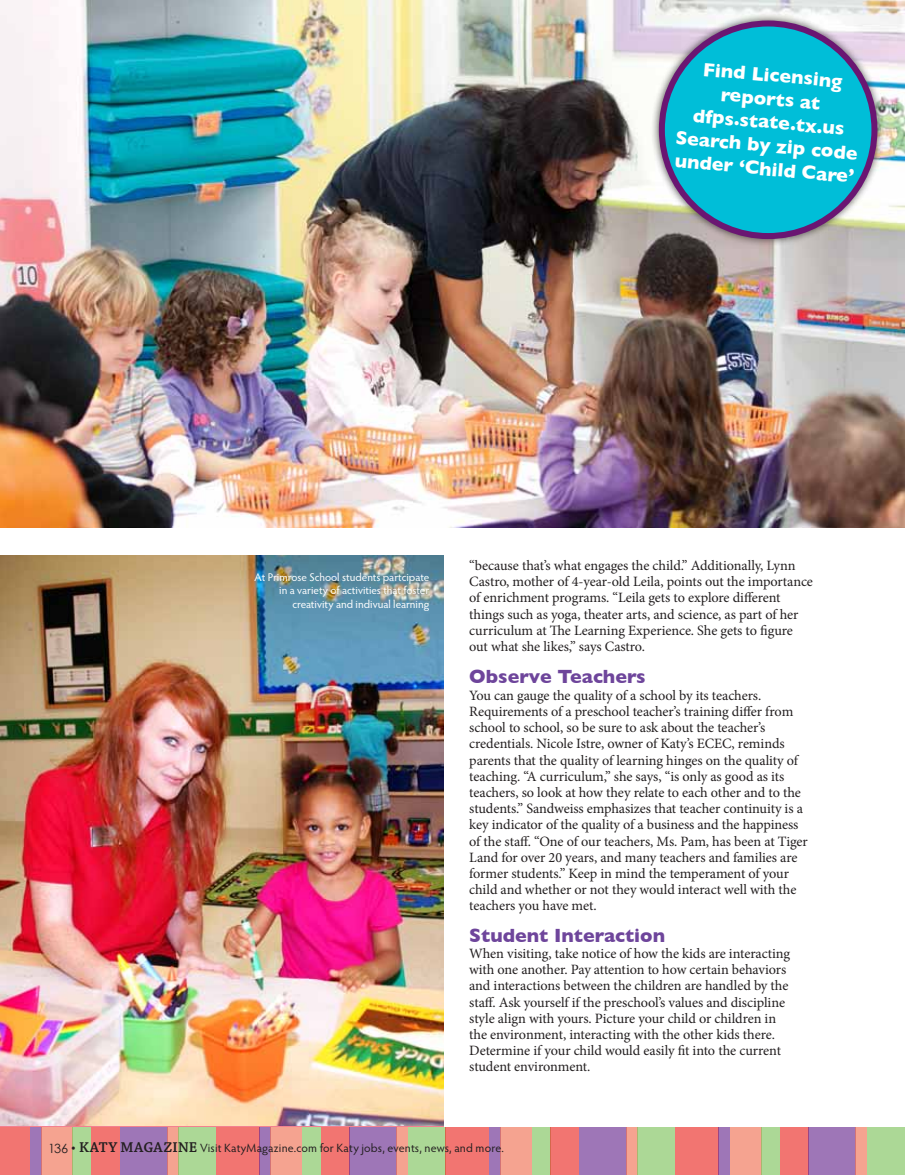
<style>
.page{position:relative;width:905px;height:1175px;background:#fff}
.page>*{position:absolute;margin:0;border:0;box-sizing:border-box;transform-origin:0 0}
.t1{font:700 19.5px/23.4px "Gill Sans";color:#fff;text-align:center}
.t2{font:700 19.5px "Gill Sans";color:#6e459b}
.t3{font:14.25px/16.2px "Minion Pro";letter-spacing:-.005em;color:#231f20}
.t4{font:12px "Hypatia Sans Pro";letter-spacing:.015em;color:#231f20}
.t5{font:11.25px/13.5px "Hypatia Sans Pro";letter-spacing:-.005em;color:#fff;text-align:right}
.s1{font-family:"Century Gothic";font-size:12.75px}
.s2{font-family:"Chaparral Pro";font-size:15px}
.s3{font-family:"Chaparral Pro";font-weight:600;font-size:15px}
</style>
<div class="page">
<img style="left:0;top:0;width:904px;height:527px">
<div style="left:650px;top:12px;width:235px;height:235px;background:#231f20;opacity:.75"></div>
<div style="left:662px;top:23px;width:212px;height:213px;background:#00bed8;border-radius:50%"></div>
<div style="left:659px;top:20px;width:218px;height:219px;border:6px solid #6a1672;border-radius:50%"></div>
<img style="left:0;top:555px;width:443px;height:570px">
<div style="left:0;top:1127px;width:30px;height:47px;background:#f27571"></div>
<div style="left:30px;top:1127px;width:11px;height:47px;background:#9e76b7"></div>
<div style="left:41px;top:1127px;width:31px;height:47px;background:#f5a390"></div>
<div style="left:72px;top:1127px;width:19px;height:47px;background:#acd896"></div>
<div style="left:91px;top:1127px;width:29px;height:47px;background:#f27571"></div>
<div style="left:120px;top:1127px;width:47px;height:47px;background:#9e76b7"></div>
<div style="left:167px;top:1127px;width:11px;height:47px;background:#f5a390"></div>
<div style="left:178px;top:1127px;width:38px;height:47px;background:#acd896"></div>
<div style="left:216px;top:1127px;width:43px;height:47px;background:#f27571"></div>
<div style="left:259px;top:1127px;width:12px;height:47px;background:#9e76b7"></div>
<div style="left:271px;top:1127px;width:31px;height:47px;background:#f5a390"></div>
<div style="left:302px;top:1127px;width:19px;height:47px;background:#acd896"></div>
<div style="left:321px;top:1127px;width:28px;height:47px;background:#f27571"></div>
<div style="left:349px;top:1127px;width:47px;height:47px;background:#9e76b7"></div>
<div style="left:396px;top:1127px;width:12px;height:47px;background:#f5a390"></div>
<div style="left:408px;top:1127px;width:37px;height:47px;background:#acd896"></div>
<div style="left:445px;top:1127px;width:44px;height:47px;background:#f27571"></div>
<div style="left:489px;top:1127px;width:11px;height:47px;background:#9e76b7"></div>
<div style="left:500px;top:1127px;width:31px;height:47px;background:#f5a390"></div>
<div style="left:531px;top:1127px;width:19px;height:47px;background:#acd896"></div>
<div style="left:550px;top:1127px;width:29px;height:47px;background:#f27571"></div>
<div style="left:579px;top:1127px;width:47px;height:47px;background:#9e76b7"></div>
<div style="left:626px;top:1127px;width:11px;height:47px;background:#f5a390"></div>
<div style="left:637px;top:1127px;width:38px;height:47px;background:#acd896"></div>
<div style="left:675px;top:1127px;width:43px;height:47px;background:#f27571"></div>
<div style="left:718px;top:1127px;width:12px;height:47px;background:#9e76b7"></div>
<div style="left:730px;top:1127px;width:31px;height:47px;background:#f5a390"></div>
<div style="left:761px;top:1127px;width:19px;height:47px;background:#acd896"></div>
<div style="left:780px;top:1127px;width:28px;height:47px;background:#f27571"></div>
<div style="left:808px;top:1127px;width:47px;height:47px;background:#9e76b7"></div>
<div style="left:855px;top:1127px;width:11px;height:47px;background:#f5a390"></div>
<div style="left:866px;top:1127px;width:38px;height:47px;background:#acd896"></div>
<h1 class="t1" style="left:682px;top:55px;width:184px;rotate:5deg">Find Licensing reports at dfps.state.tx.us<br>Search by zip code under ‘Child Care’</h1>
<p class="t5" style="left:254px;top:569px;width:176px">At Primrose School students partcipate in a variety of activities that foster creativity and indivual learning</p>
<p class="t3" style="left:469px;top:557px;width:345px">“because that’s what engages the child.” Additionally, Lynn Castro, mother of 4-year-old Leila, points out the importance of enrichment programs. “Leila gets to explore different things such as yoga, theater arts, and science, as part of her curriculum at The Learning Experience. She gets to figure out what she likes,” says Castro.</p>
<h1 class="t2" style="left:469px;top:665px;width:178px">Observe Teachers</h1>
<p class="t3" style="left:469px;top:687px;width:340px">You can gauge the quality of a school by its teachers.<br>Requirements of a preschool teacher’s training differ from school to school, so be sure to ask about the teacher’s credentials. Nicole Istre, owner of Katy’s ECEC, reminds parents that the quality of learning hinges on the quality of teaching. “A curriculum,” she says, “is only as good as its teachers, so look at how they relate to each other and to the students.” Sandweiss emphasizes that teacher continuity is a key indicator of the quality of a business and the happiness of the staff. “One of our teachers, Ms. Pam, has been at Tiger Land for over 20 years, and many teachers and families are former students.” Keep in mind the temperament of your child and whether or not they would interact well with the teachers you have met.</p>
<h1 class="t2" style="left:469px;top:923px;width:197px">Student Interaction</h1>
<p class="t3" style="left:469px;top:945px;width:322px">When visiting, take notice of how the kids are interacting with one another. Pay attention to how certain behaviors and interactions between the children are handled by the staff. Ask yourself if the preschool’s values and discipline style align with yours. Picture your child or children in the environment, interacting with the other kids there.<br>Determine if your child would easily fit into the current student environment.</p>
<p class="t4" style="left:48px;top:1140px;width:457px"><span class="s1">136</span> <span class="s2">•</span> <span class="s3">KATY MAGAZINE</span> Visit KatyMagazine.com for Katy jobs, events, news, and more.</p>
</div>
